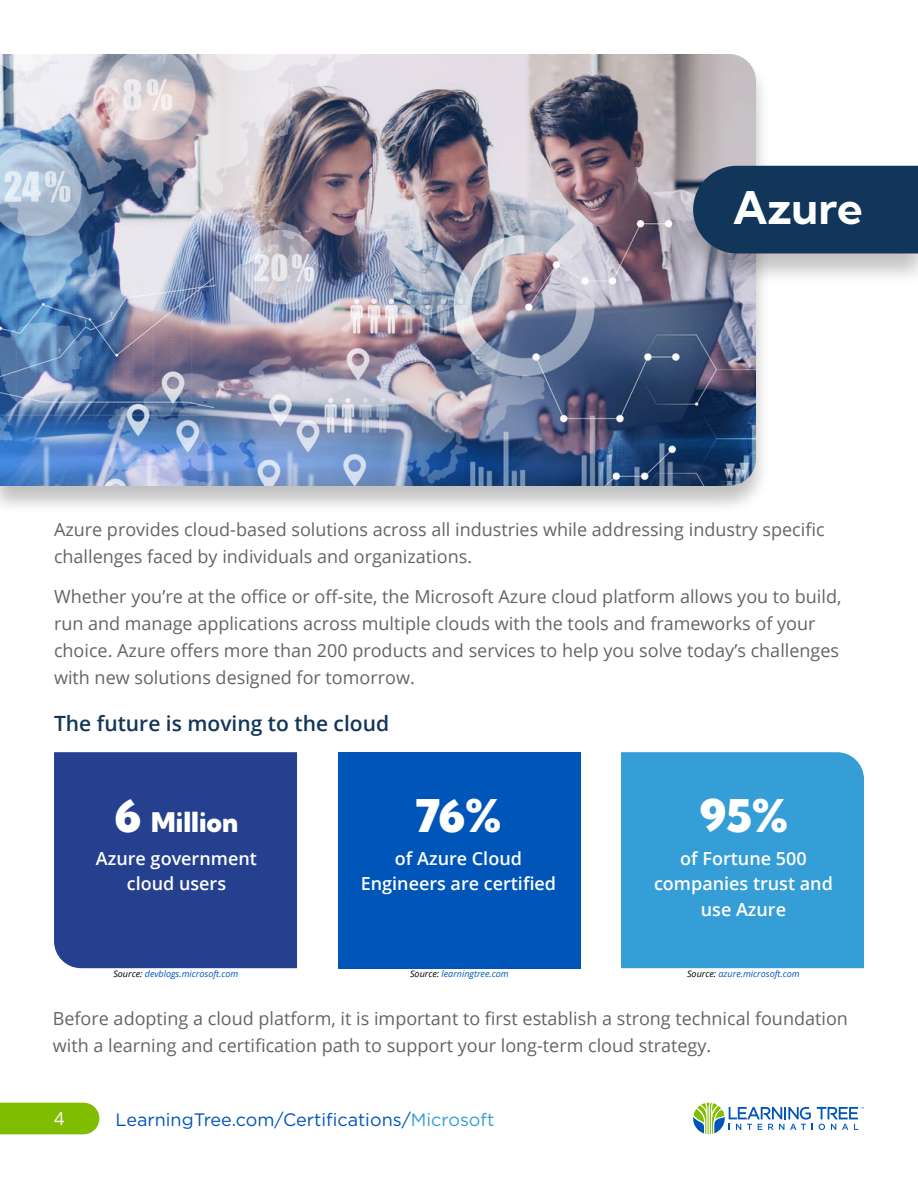
<style>
.page{position:relative;width:918px;height:1188px;background:#fff}
.page>*{position:absolute;margin:0;border:0;box-sizing:border-box;transform-origin:0 0}
.t1{font:900 45px "Kumbh Sans";color:#fff}
.t2{font:700 45px "Kumbh Sans";color:#fff}
.t3{font:900 27px "Kumbh Sans";color:#fff}
.t4{font:600 21px "Open Sans";color:#123659}
.t5{font:18px/27px "Open Sans";color:#636466}
.t6{font:600 18px/25.5px "Open Sans";color:#fff;text-align:center}
.t7{font:18px "Gotham";color:#0055b8}
.t8{font:18px "Open Sans";color:#fff}
.t9{font:italic 9px "Open Sans";color:#0055b8}
.s1{font-size:45px}
.s2{color:#000}
.s3{color:#369ed6}
</style>
<div class="page">
<div style="left:0;top:1103px;width:99px;height:31px;background:#80bc00"></div>
<svg style="left:693px;top:1103px;width:171px;height:31px"></svg>
<div style="left:0;top:52px;width:772px;height:463px;background:#000;opacity:.25"></div>
<img style="left:0;top:54px;width:756px;height:432px">
<div style="left:676px;top:164px;width:242px;height:124px;background:#000;opacity:.25"></div>
<div style="left:693px;top:166px;width:225px;height:87px;background:#123659"></div>
<div style="left:338px;top:752px;width:243px;height:216px;background:#0055b8"></div>
<div style="left:54px;top:752px;width:243px;height:216px;background:#25408f"></div>
<div style="left:621px;top:752px;width:243px;height:216px;background:#369ed6"></div>
<h1 class="t2" style="left:733px;top:180px;width:131px">Azure</h1>
<p class="t5" style="left:54px;top:515px;width:772px">Azure provides cloud-based solutions across all industries while addressing industry specific challenges faced by individuals and organizations.</p>
<p class="t5" style="left:54px;top:583px;width:789px">Whether you’re at the office or off-site, the Microsoft Azure cloud platform allows you to build, run and manage applications across multiple clouds with the tools and frameworks of your choice. Azure offers more than 200 products and services to help you solve today’s challenges with new solutions designed for tomorrow.</p>
<p class="t4" style="left:54px;top:709px;width:337px">The future is moving to the cloud</p>
<h2 class="t3" style="left:115px;top:806px;width:125px"><span class="s1">6</span> Million</h2>
<p class="t6" style="left:96px;top:845px;width:163px">Azure government cloud users</p>
<h1 class="t1" style="left:416px;top:788px;width:86px">76%</h1>
<p class="t6" style="left:361px;top:845px;width:197px">of Azure Cloud<br>Engineers are certified</p>
<h1 class="t1" style="left:700px;top:788px;width:89px">95%</h1>
<p class="t6" style="left:654px;top:845px;width:180px">of Fortune 500 companies trust and use Azure</p>
<p class="t9" style="left:113px;top:968px;width:127px"><span class="s2">Source:</span> devblogs.microsoft.com</p>
<p class="t9" style="left:410px;top:968px;width:100px"><span class="s2">Source:</span> learningtree.com</p>
<p class="t9" style="left:687px;top:968px;width:114px"><span class="s2">Source:</span> azure.microsoft.com</p>
<p class="t5" style="left:53px;top:1005px;width:797px">Before adopting a cloud platform, it is important to first establish a strong technical foundation with a learning and certification path to support your long-term cloud strategy.</p>
<p class="t8" style="left:54px;top:1106px;width:12px">4</p>
<p class="t7" style="left:116px;top:1108px;width:380px">LearningTree.com/Certifications/<span class="s3">Microsoft</span></p>
</div>
